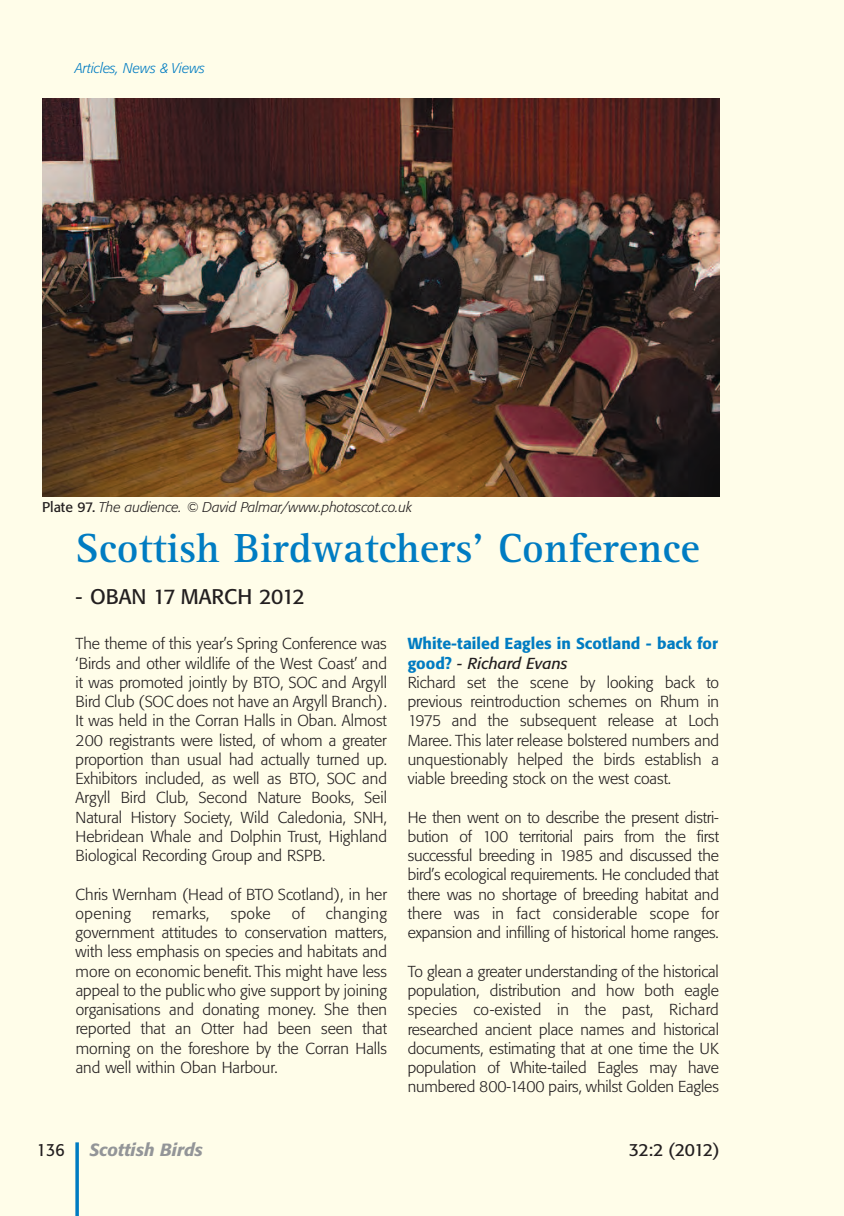
<style>
.page{position:relative;width:844px;height:1216px;background:#fff}
.page>*{position:absolute;margin:0;border:0;box-sizing:border-box;transform-origin:0 0}
.t1{font:700 42px "AT Rotis Serif";color:#007cc2}
.t2{font:21px "Formata BQ";color:#231f20}
.t3{font:italic 500 17.5px "Formata BQ";color:#939598}
.t4{font:17.5px "Formata BQ";letter-spacing:-.02em;color:#231f20}
.t5{font:17.5px "Formata BQ";letter-spacing:-.02em;color:#231f20;scale:.9 1}
.t6{font:300 15.75px/19.2px "Formata BQ";color:#231f20;text-align:justify}
.t7{font:300 15.75px "Formata BQ";letter-spacing:.025em;color:#231f20}
.t8{font:italic 300 14px "Formata BQ";color:#231f20}
.t9{font:italic 300 14px "Formata BQ";color:#007cc2}
.s1{font-weight:400;font-style:normal}
.s2{font-weight:500;color:#007cc2}
.s3{font-weight:400;font-style:italic}
</style>
<div class="page">
<div style="left:0;top:0;width:843px;height:1215px;background:#fffde9"></div>
<svg style="left:75px;top:1142px;width:4px;height:73px"></svg>
<img style="left:42px;top:98px;width:677px;height:399px">
<p class="t9" style="left:75px;top:62px;width:131px">Articles, News &amp; Views</p>
<p class="t8" style="left:42px;top:501px;width:371px"><span class="s1">Plate 97.</span> The audience. © David Palmar/www.photoscot.co.uk</p>
<h1 class="t1" style="left:75px;top:534px;width:625px">Scottish Birdwatchers’ Conference</h1>
<h2 class="t2" style="left:75px;top:587px;width:231px">- OBAN 17 MARCH 2012</h2>
<p class="t6" style="left:407px;top:635px;width:313px;text-align:left"><span class="s2">White-tailed Eagles in Scotland - back for good?</span> <span class="s3">- Richard Evans<br></span>Richard set the scene by looking back to previous reintroduction schemes on Rhum in 1975 and the subsequent release at Loch Maree. This later release bolstered numbers and unquestionably helped the birds establish a viable breeding stock on the west coast.</p>
<p class="t6" style="left:407px;top:808px;width:313px">He then went on to describe the present distri&shy;bution of 100 territorial pairs from the first successful breeding in 1985 and discussed the bird’s ecological requirements. He concluded that there was no shortage of breeding habitat and there was in fact considerable scope for expansion and infilling of historical home ranges.</p>
<p class="t6" style="left:407px;top:962px;width:313px">To glean a greater understanding of the historical population, distribution and how both eagle species co-existed in the past, Richard researched ancient place names and historical documents, estimating that at one time the UK population of White-tailed Eagles may have numbered 800-1400 pairs, whilst Golden Eagles</p>
<p class="t6" style="left:75px;top:635px;width:313px">The theme of this year’s Spring Conference was ‘Birds and other wildlife of the West Coast’ and it was promoted jointly by BTO, SOC and Argyll Bird Club (SOC does not have an Argyll Branch).<br>It was held in the Corran Halls in Oban. Almost 200 registrants were listed, of whom a greater proportion than usual had actually turned up.<br>Exhibitors included, as well as BTO, SOC and Argyll Bird Club, Second Nature Books, Seil Natural History Society, Wild Caledonia, SNH, Hebridean Whale and Dolphin Trust, Highland Biological Recording Group and RSPB.</p>
<p class="t6" style="left:76px;top:885px;width:313px">Chris Wernham (Head of BTO Scotland), in her opening</p>
<p class="t6" style="left:76px;top:905px;width:313px;text-indent:250px">changing government attitudes to conservation matters, with less emphasis on species and habitats and more on economic benefit. This might have less appeal to the public who give support by joining organisations and donating money. She then reported that an Otter had been seen that morning on the foreshore by the Corran Halls and well within Oban Harbour.</p>
<p class="t7" style="left:152px;top:906px;width:59px">remarks,</p>
<p class="t6" style="left:231px;top:905px;width:41px">spoke</p>
<p class="t6" style="left:292px;top:905px;width:15px">of</p>
<p class="t5" style="left:37px;top:1142px;width:32px">136</p>
<p class="t3" style="left:89px;top:1142px;width:115px">Scottish Birds</p>
<p class="t4" style="left:628px;top:1141px;width:92px">32:2 (2012)</p>
</div>
